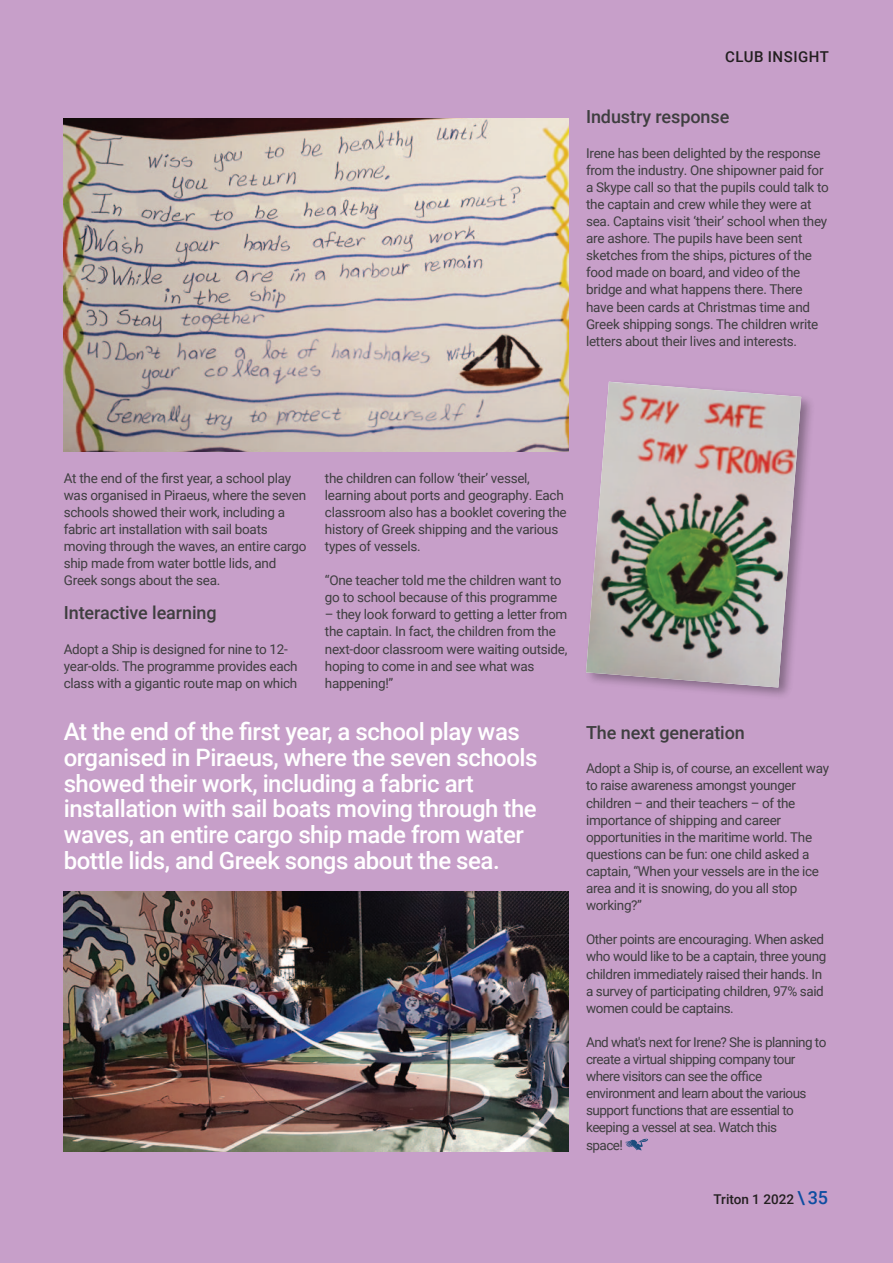
<style>
.page{position:relative;width:893px;height:1263px;background:#c79fc9}
.page>*{position:absolute;margin:0;border:0;box-sizing:border-box;transform-origin:0 0}
.t1{font:500 24px/25.8px "Roboto";letter-spacing:-.02em;color:#fff}
.t2{font:500 18px "Roboto";letter-spacing:-.005em;color:#3e3e3f}
.t3{font:500 15px "Roboto";letter-spacing:.035em;color:#231f20}
.t4{font:13.5px/17.1px "Roboto";letter-spacing:-.02em;color:#3e3e3f}
.t5{font:13.5px/17.1px "Roboto";letter-spacing:-.04em;color:#3e3e3f}
.t6{font:500 13.5px "Roboto";color:#231f20}
.s1{font-size:18px;color:#0d4da1}
</style>
<div class="page">
<svg style="left:625px;top:1139px;width:23px;height:11px"></svg>
<img style="left:64px;top:118px;width:504px;height:333px">
<img style="left:64px;top:892px;width:504px;height:260px">
<img style="left:609px;top:381px;width:202px;height:315px">
<img style="left:586px;top:382px;width:215px;height:305px">
<p class="t3" style="left:725px;top:48px;width:105px">CLUB INSIGHT</p>
<p class="t2" style="left:586px;top:107px;width:145px">Industry response</p>
<p class="t4" style="left:586px;top:144px;width:244px">Irene has been delighted by the response from the industry. One shipowner paid for a Skype call so that the pupils could talk to the captain and crew while they were at sea. Captains visit ‘their’ school when they are ashore. The pupils have been sent sketches from the ships, pictures of the food made on board, and video of the bridge and what happens there. There have been cards at Christmas time and Greek shipping songs. The children write letters about their lives and interests.</p>
<p class="t4" style="left:64px;top:469px;width:244px">At the end of the first year, a school play was organised in Piraeus, where the seven schools showed their work, including a fabric art installation with sail boats moving through the waves, an entire cargo ship made from water bottle lids, and Greek songs about the sea.</p>
<p class="t2" style="left:64px;top:603px;width:154px">Interactive learning</p>
<p class="t4" style="left:64px;top:640px;width:235px">Adopt a Ship is designed for nine to 12- year-olds. The programme provides each class with a gigantic route map on which</p>
<p class="t4" style="left:325px;top:469px;width:243px">the children can follow ‘their’ vessel, learning about ports and geography. Each classroom also has a booklet covering the history of Greek shipping and the various types of vessels.</p>
<p class="t4" style="left:325px;top:571px;width:238px">“One teacher told me the children want to go to school because of this programme</p>
<p class="t4" style="left:325px;top:606px;width:244px">– they look forward to getting a letter from the captain. In fact, the children from the next-door classroom were waiting outside, hoping to come in and see what was happening!”</p>
<p class="t1" style="left:64px;top:719px;width:475px">At the end of the first year, a school play was organised in Piraeus, where the seven schools showed their work, including a fabric art installation with sail boats moving through the waves, an entire cargo ship made from water bottle lids, and Greek songs about the sea.</p>
<p class="t2" style="left:586px;top:722px;width:160px">The next generation</p>
<p class="t4" style="left:586px;top:759px;width:244px">Adopt a Ship is, of course, an excellent way to raise awareness amongst younger children – and their teachers – of the importance of shipping and career opportunities in the maritime world. The questions can be fun: one child asked a captain, “When your vessels are in the ice area and it is snowing, do you all stop working?”</p>
<p class="t4" style="left:586px;top:930px;width:242px">Other points are encouraging. When asked who would like to be a captain, three young children immediately raised their hands. In a survey of participating children, 97% said women could be captains.</p>
<p class="t5" style="left:586px;top:1033px;width:242px">And what's next for Irene? She is planning to create a virtual shipping company tour where visitors can see the office environment and learn about the various support functions that are essential to keeping a vessel at sea. Watch this<br>space!</p>
<p class="t6" style="left:713px;top:1192px;width:116px">Triton 1 2022 <span class="s1">\ 35</span></p>
</div>
